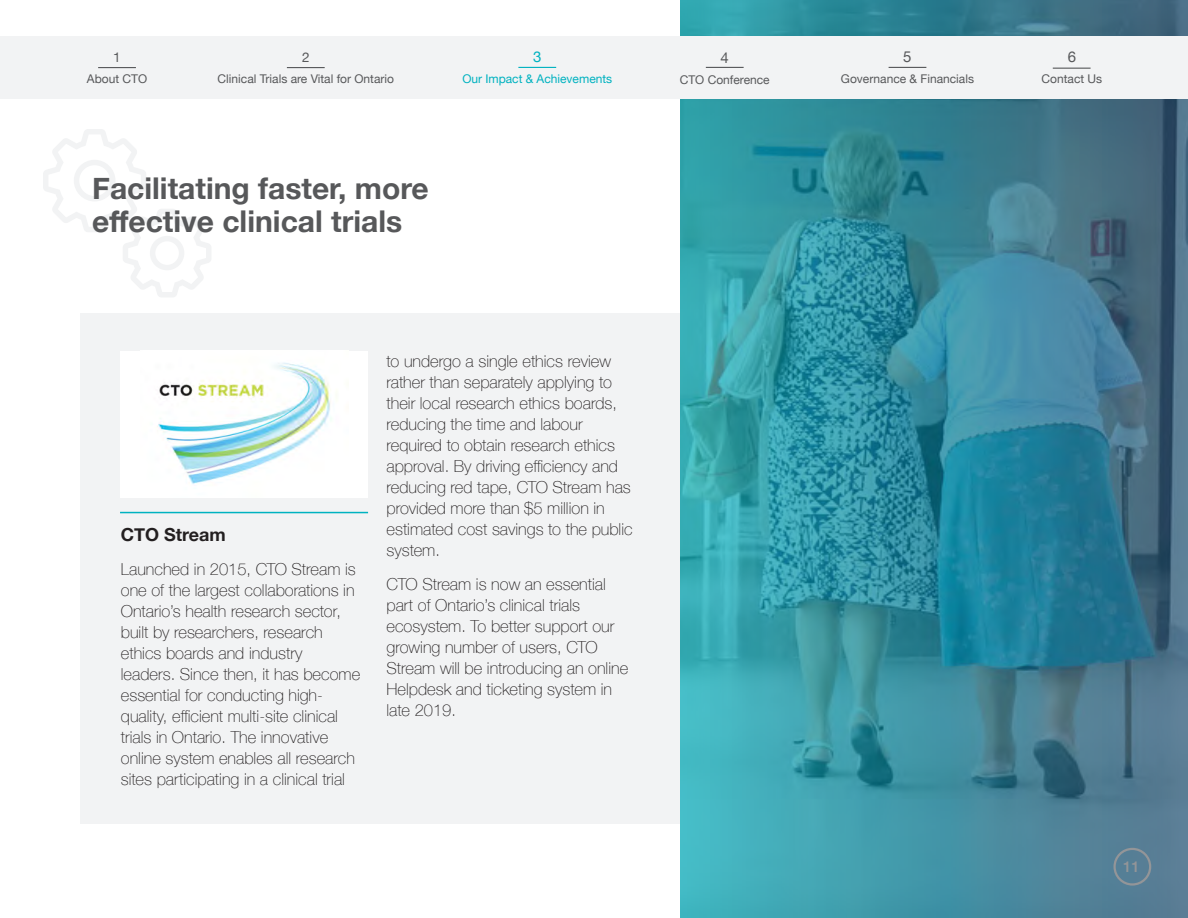
<style>
.page{position:relative;width:1188px;height:918px;background:#fff}
.page>*{position:absolute;margin:0;border:0;box-sizing:border-box;transform-origin:0 0}
.t1{font:700 30px/33px "Helvetica Neue";color:#57585a}
.t2{font:700 18px "Helvetica Neue";color:#231f20}
.t3{font:100 16.5px/21px "Helvetica Neue";color:#231f20}
.t4{font:15px "Helvetica Neue";color:#57585a}
.t5{font:500 15px "Helvetica Neue";color:#939598}
.t6{font:15px "Helvetica Neue";color:#00b2c0}
.t7{font:13.5px "Helvetica Neue";color:#57585a}
.t8{font:12px "Helvetica Neue";color:#57585a}
.t9{font:12px "Helvetica Neue";color:#00b2c0}
</style>
<div class="page">
<div style="left:80px;top:313px;width:636px;height:511px;background:#f2f3f4"></div>
<svg style="left:43px;top:129px;width:168px;height:168px"></svg>
<hr style="left:120px;top:512px;width:248px;height:1px;background:#00b2c0">
<div style="left:120px;top:351px;width:248px;height:147px;background:#fff"></div>
<img style="left:157px;top:362px;width:175px;height:122px">
<svg style="left:680px;top:0;width:508px;height:918px;background:#3a8b9d"></svg>
<div style="left:0;top:36px;width:1188px;height:62px;background:#f2f3f4"></div>
<div style="left:1113px;top:848px;width:38px;height:38px;border:2px solid #939598;border-radius:50%"></div>
<hr style="left:98px;top:67px;width:38px;height:1px;background:#57585a">
<hr style="left:287px;top:67px;width:38px;height:1px;background:#57585a">
<hr style="left:518px;top:67px;width:38px;height:1px;background:#00b2c0">
<hr style="left:706px;top:67px;width:38px;height:1px;background:#57585a">
<hr style="left:889px;top:67px;width:37px;height:1px;background:#57585a">
<hr style="left:1053px;top:68px;width:38px;height:1px;background:#57585a">
<p class="t7" style="left:113px;top:47px;width:9px">1</p>
<p class="t8" style="left:87px;top:70px;width:62px">About CTO</p>
<p class="t7" style="left:302px;top:47px;width:9px">2</p>
<p class="t8" style="left:218px;top:70px;width:178px">Clinical Trials are Vital for Ontario</p>
<p class="t6" style="left:533px;top:46px;width:10px">3</p>
<p class="t9" style="left:462px;top:70px;width:151px">Our Impact &amp; Achievements</p>
<h1 class="t1" style="left:92px;top:172px;width:338px">Facilitating faster, more effective clinical trials</h1>
<p class="t4" style="left:721px;top:47px;width:10px">4</p>
<p class="t8" style="left:680px;top:71px;width:92px">CTO Conference</p>
<p class="t2" style="left:121px;top:520px;width:107px">CTO Stream</p>
<p class="t3" style="left:121px;top:558px;width:241px">Launched in 2015, CTO Stream is one of the largest collaborations in Ontario’s health research sector, built by researchers, research ethics boards and industry leaders. Since then, it has become essential for conducting high&shy;quality, efficient multi-site clinical trials in Ontario. The innovative online system enables all research sites participating in a clinical trial</p>
<p class="t3" style="left:387px;top:350px;width:248px">to undergo a single ethics review rather than separately applying to their local research ethics boards, reducing the time and labour required to obtain research ethics approval. By driving efficiency and reducing red tape, CTO Stream has provided more than $5 million in estimated cost savings to the public system.</p>
<p class="t3" style="left:387px;top:573px;width:243px">CTO Stream is now an essential part of Ontario’s clinical trials ecosystem. To better support our growing number of users, CTO<br>Stream will be introducing an online<br>Helpdesk and ticketing system in late 2019.</p>
<p class="t4" style="left:903px;top:46px;width:10px">5</p>
<p class="t8" style="left:841px;top:70px;width:135px">Governance &amp; Financials</p>
<p class="t4" style="left:1068px;top:46px;width:10px">6</p>
<p class="t8" style="left:1042px;top:70px;width:62px">Contact Us</p>
<p class="t5" style="left:1123px;top:855px;width:18px">11</p>
</div>
